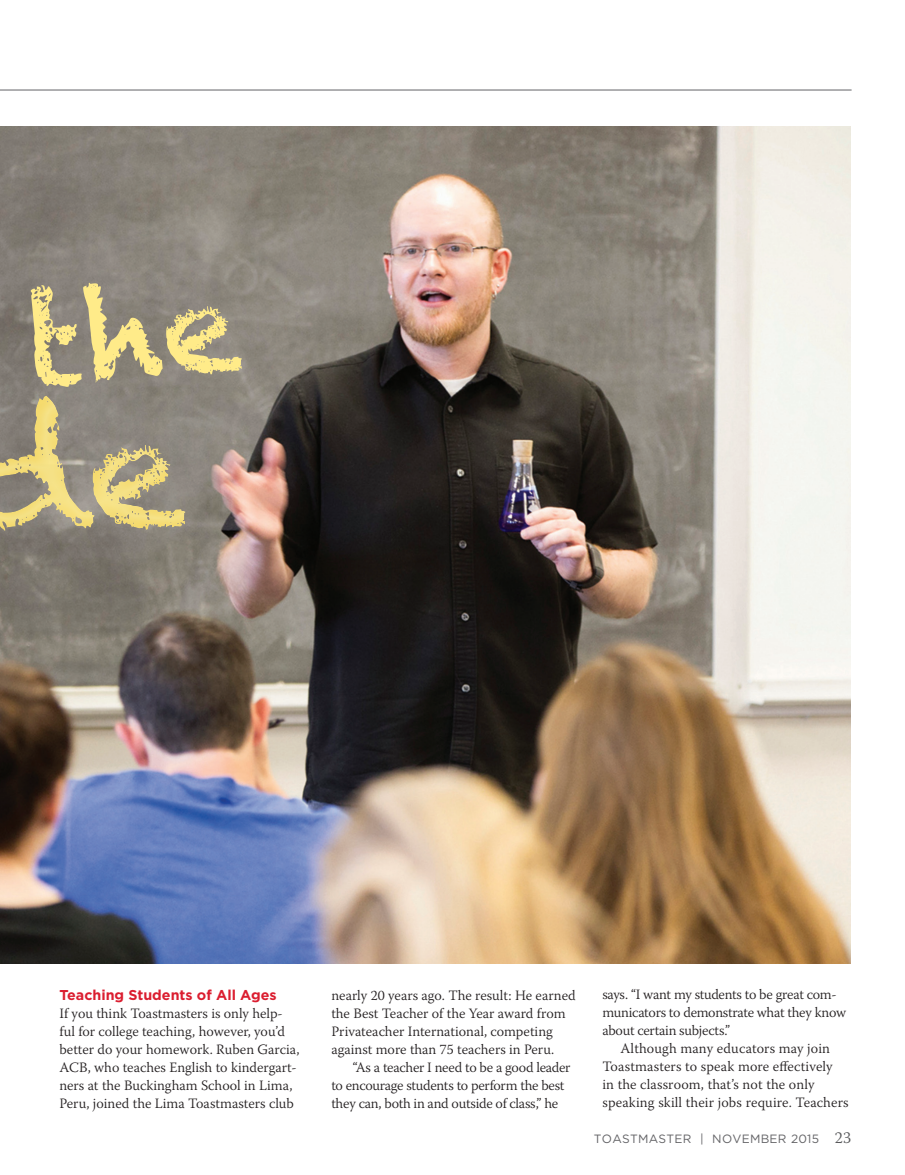
<style>
.page{position:relative;width:905px;height:1175px;background:#fff}
.page>*{position:absolute;margin:0;border:0;box-sizing:border-box;transform-origin:0 0}
.No-indent_body{font:300 14.25px/18px "Warnock Pro";color:#231f20}
.body_copy{font:300 14.25px/18px "Warnock Pro";letter-spacing:-.01em;color:#231f20}
.body_copy-2{font:300 14.25px/18px "Warnock Pro";letter-spacing:.01em;color:#231f20}
.subhead{font:700 14.25px "Gotham";color:#db1e30}
.t1{font:12px "Gotham";letter-spacing:.02em;color:#636366}
.s1{font-family:"Warnock Pro";font-weight:300;font-size:16.5px;color:#57585a}
</style>
<div class="page">
<img style="left:0;top:126px;width:850px;height:837px">
<hr style="left:0;top:90px;width:851px;height:1px;background:#636366">
<div style="left:0;top:274px;width:200px;height:298px;background:#ffeb89;opacity:.5"></div>
<svg style="left:31px;top:283px;width:211px;height:104px;background:#afa580"></svg>
<svg style="left:0;top:393px;width:187px;height:141px;background:#908a7f"></svg>
<p class="subhead" style="left:59px;top:985px;width:219px">Teaching Students of All Ages</p>
<p class="No-indent_body" style="left:59px;top:1004px;width:242px">If you think Toastmasters is only help&shy;ful for college teaching, however, you’d better do your homework. Ruben Garcia, ACB, who teaches English to kindergart&shy;ners at the Buckingham School in Lima, Peru, joined the Lima Toastmasters club</p>
<p class="No-indent_body" style="left:331px;top:985px;width:246px">nearly 20 years ago. The result: He earned the Best Teacher of the Year award from Privateacher International, competing against more than 75 teachers in Peru.</p>
<p class="body_copy" style="left:331px;top:1057px;width:241px;text-indent:21px">“As a teacher I need to be a good leader to encourage students to perform the best they can, both in and outside of class,” he</p>
<p class="body_copy" style="left:602px;top:985px;width:245px">says. “I want my students to be great com&shy;municators to demonstrate what they know about certain subjects.”</p>
<p class="body_copy-2" style="left:602px;top:1039px;width:248px;text-indent:18px">Although many educators may join Toastmasters to speak more effectively<br>in the classroom, that’s not the only speaking skill their jobs require. Teachers</p>
<p class="t1" style="left:594px;top:1131px;width:259px">TOASTMASTER | NOVEMBER 2015 <span class="s1">23</span></p>
</div>
